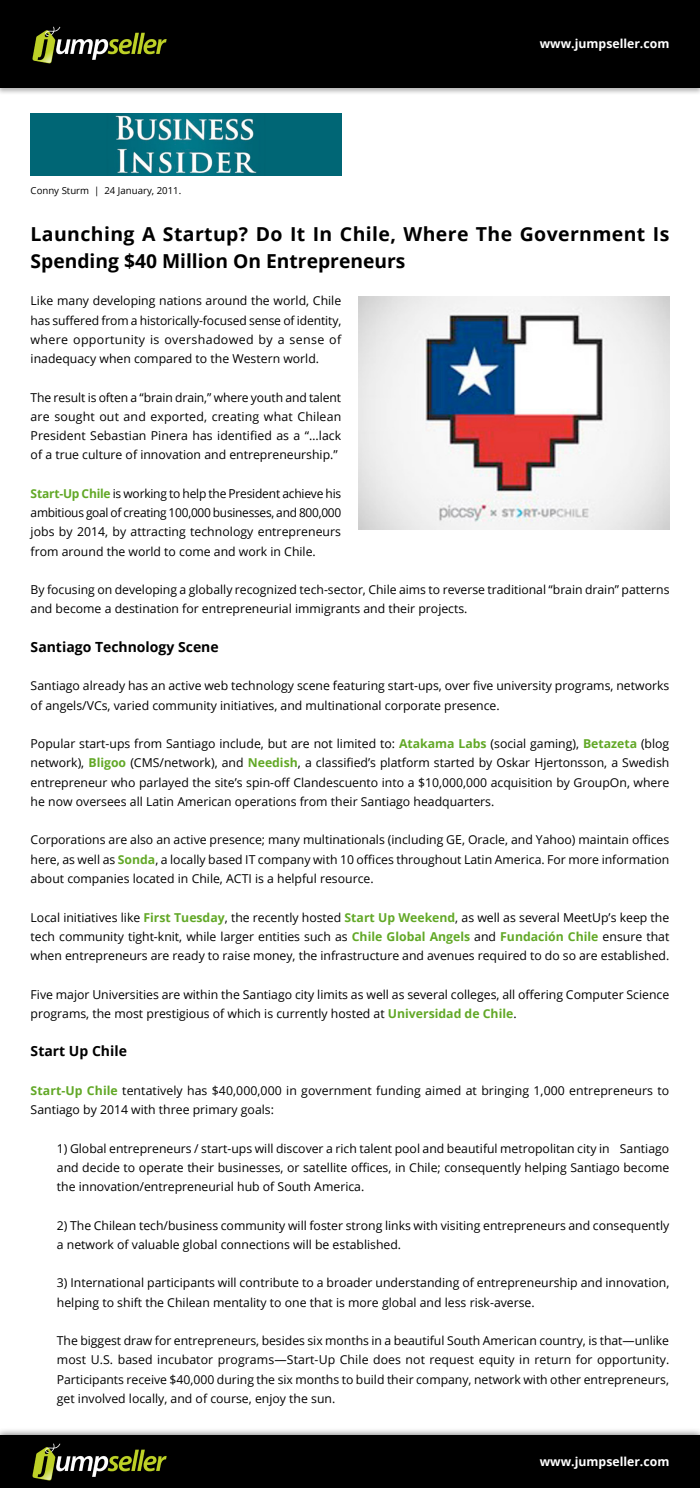
<style>
.page{position:relative;width:700px;height:1488px;background:#fff}
.page>*{position:absolute;margin:0;border:0;box-sizing:border-box;transform-origin:0 0}
.t1{font:700 19.25px/26.2px "Open Sans";letter-spacing:.02em;color:#000}
.t2{font:700 14px "Open Sans";color:#000}
.t3{font:12.25px/19.2px "Open Sans";color:#000;text-align:justify}
.t4{font:700 12.25px "Open Sans";color:#fff}
.t5{font:9.62px "Open Sans";color:#000}
.s1{font-weight:700;color:#62a827}
</style>
<div class="page">
<div style="left:0;top:0;width:700px;height:95px;background:#000;opacity:.3"></div>
<div style="left:0;top:0;width:700px;height:88px;background:#000"></div>
<img style="left:32px;top:26px;width:135px;height:38px">
<div style="left:0;top:1427px;width:700px;height:61px;background:#000;opacity:.6"></div>
<div style="left:0;top:1435px;width:700px;height:53px;background:#000"></div>
<img style="left:32px;top:1443px;width:135px;height:38px">
<img style="left:31px;top:114px;width:310px;height:62px">
<img style="left:359px;top:296px;width:310px;height:233px">
<p class="t5" style="left:31px;top:184px;width:152px">Conny Sturm | 24 January, 2011.</p>
<p class="t4" style="left:540px;top:35px;width:131px">www.jumpseller.com</p>
<h1 class="t1" style="left:31px;top:221px;width:640px">Launching A Startup? Do It In Chile, Where The Government Is<br>Spending $40 Million On Entrepreneurs</h1>
<p class="t3" style="left:31px;top:291px;width:312px">Like many developing nations around the world, Chile has suffered from a historically-focused sense of identity, where opportunity is overshadowed by a sense of inadequacy when compared to the Western world.</p>
<p class="t3" style="left:31px;top:387px;width:312px">The result is often a “brain drain,” where youth and talent are sought out and exported, creating what Chilean President Sebastian Pinera has identified as a “…lack of a true culture of innovation and entrepreneurship.”</p>
<p class="t3" style="left:31px;top:483px;width:312px"><span class="s1">Start-Up Chile</span> is working to help the President achieve his ambitious goal of creating 100,000 businesses, and 800,000 jobs by 2014, by attracting technology entrepreneurs from around the world to come and work in Chile.</p>
<p class="t3" style="left:31px;top:580px;width:640px">By focusing on developing a globally recognized tech-sector, Chile aims to reverse traditional “brain drain” patterns and become a destination for entrepreneurial immigrants and their projects.</p>
<p class="t2" style="left:31px;top:637px;width:190px">Santiago Technology Scene</p>
<p class="t3" style="left:31px;top:676px;width:640px">Santiago already has an active web technology scene featuring start-ups, over five university programs, networks of angels/VCs, varied community initiatives, and multinational corporate presence.</p>
<p class="t3" style="left:31px;top:734px;width:640px">Popular start-ups from Santiago include, but are not limited to: <span class="s1">Atakama Labs</span> (social gaming), <span class="s1">Betazeta</span> (blog network), <span class="s1">Bligoo</span> (CMS/network), and <span class="s1">Needish</span>, a classified’s platform started by Oskar Hjertonsson, a Swedish entrepreneur who parlayed the site’s spin-off Clandescuento into a $10,000,000 acquisition by GroupOn, where he now oversees all Latin American operations from their Santiago headquarters.</p>
<p class="t3" style="left:31px;top:830px;width:640px">Corporations are also an active presence; many multinationals (including GE, Oracle, and Yahoo) maintain offices here, as well as <span class="s1">Sonda</span>, a locally based IT company with 10 offices throughout Latin America. For more information about companies located in Chile, ACTI is a helpful resource.</p>
<p class="t3" style="left:31px;top:907px;width:640px">Local initiatives like <span class="s1">First Tuesday</span>, the recently hosted <span class="s1">Start Up Weekend</span>, as well as several MeetUp’s keep the tech community tight-knit, while larger entities such as <span class="s1">Chile Global Angels</span> and <span class="s1">Fundación Chile</span> ensure that when entrepreneurs are ready to raise money, the infrastructure and avenues required to do so are established.</p>
<p class="t3" style="left:31px;top:984px;width:640px">Five major Universities are within the Santiago city limits as well as several colleges, all offering Computer Science programs, the most prestigious of which is currently hosted at <span class="s1">Universidad de Chile</span>.</p>
<p class="t2" style="left:31px;top:1041px;width:98px">Start Up Chile</p>
<p class="t3" style="left:31px;top:1080px;width:640px"><span class="s1">Start-Up Chile</span> tentatively has $40,000,000 in government funding aimed at bringing 1,000 entrepreneurs to<br>Santiago by 2014 with three primary goals:</p>
<p class="t3" style="left:57px;top:1138px;width:614px">1) Global entrepreneurs / start-ups will discover a rich talent pool and beautiful metropolitan city in Santiago and decide to operate their businesses, or satellite offices, in Chile; consequently helping Santiago become the innovation/entrepreneurial hub of South America.</p>
<p class="t3" style="left:57px;top:1215px;width:614px">2) The Chilean tech/business community will foster strong links with visiting entrepreneurs and consequently a network of valuable global connections will be established.</p>
<p class="t3" style="left:57px;top:1273px;width:614px">3) International participants will contribute to a broader understanding of entrepreneurship and innovation, helping to shift the Chilean mentality to one that is more global and less risk-averse.</p>
<p class="t3" style="left:57px;top:1330px;width:614px">The biggest draw for entrepreneurs, besides six months in a beautiful South American country, is that—unlike most U.S. based incubator programs—Start-Up Chile does not request equity in return for opportunity.<br>Participants receive $40,000 during the six months to build their company, network with other entrepreneurs, get involved locally, and of course, enjoy the sun.</p>
<p class="t4" style="left:540px;top:1453px;width:131px">www.jumpseller.com</p>
</div>
